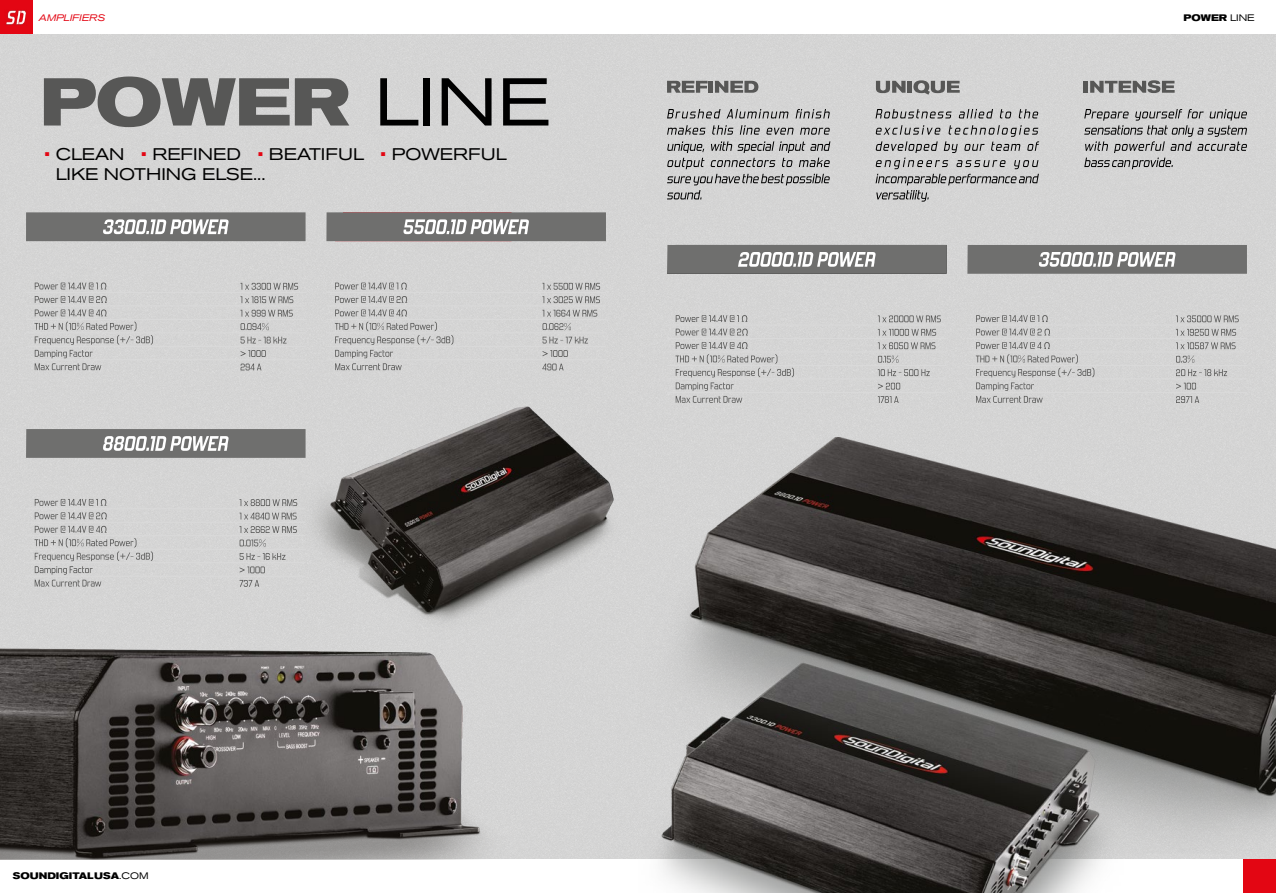
<style>
.page{position:relative;width:1276px;height:893px;background:#fff}
.page>*{position:absolute;margin:0;border:0;box-sizing:border-box;transform-origin:0 0}
.t1{font:700 expanded 66.9px "Akzidenz Grotesk BQ";color:#575756}
.t2{font:expanded 16.8px/20.1px "Akzidenz Grotesk BQ";color:#000}
.t3{font:700 expanded 9.45px "Akzidenz Grotesk BQ";color:#000}
.t4{font:italic expanded 9.45px "Akzidenz Grotesk BQ";color:#e30613}
.s1{font-weight:400}
.s2{font-weight:400;color:#000}
.s3{color:#e30613}
</style>
<div class="page">
<div style="left:0;top:34px;width:1276px;height:825px;background:#d5d5d4"></div>
<div style="left:0;top:0;width:32px;height:34px;background:#e30613"></div>
<img style="left:6px;top:10px;width:20px;height:15px">
<img style="left:0;top:648px;width:509px;height:211px">
<div style="left:26px;top:429px;width:279px;height:29px;background:#6f6f6e"></div>
<svg style="left:103px;top:436px;width:125px;height:15px"></svg>
<img style="left:290px;top:398px;width:348px;height:245px">
<div style="left:26px;top:212px;width:279px;height:29px;background:#6f6f6e"></div>
<svg style="left:34px;top:283px;width:119px;height:87px;background:#c6c6c5"></svg>
<svg style="left:240px;top:283px;width:58px;height:87px;background:#c4c4c4"></svg>
<hr style="left:26px;top:292px;width:279px;height:1px;background:#dadada">
<hr style="left:26px;top:306px;width:279px;height:1px;background:#dadada">
<hr style="left:26px;top:333px;width:279px;height:1px;background:#dadada">
<hr style="left:26px;top:360px;width:279px;height:1px;background:#dadada">
<hr style="left:26px;top:319px;width:279px;height:1px;background:#dadada">
<hr style="left:26px;top:346px;width:279px;height:1px;background:#dadada">
<svg style="left:34px;top:499px;width:119px;height:87px;background:#c6c6c5"></svg>
<svg style="left:239px;top:499px;width:58px;height:88px;background:#c4c3c3"></svg>
<hr style="left:26px;top:508px;width:279px;height:1px;background:#dadada">
<hr style="left:26px;top:522px;width:279px;height:1px;background:#dadada">
<hr style="left:26px;top:549px;width:279px;height:1px;background:#dadada">
<hr style="left:26px;top:576px;width:279px;height:1px;background:#dadada">
<hr style="left:26px;top:535px;width:279px;height:1px;background:#dadada">
<hr style="left:26px;top:562px;width:279px;height:1px;background:#dadada">
<svg style="left:335px;top:283px;width:118px;height:87px;background:#c5c5c5"></svg>
<svg style="left:542px;top:283px;width:58px;height:87px;background:#c4c4c3"></svg>
<hr style="left:326px;top:292px;width:280px;height:1px;background:#dadada">
<hr style="left:326px;top:306px;width:280px;height:1px;background:#dadada">
<hr style="left:326px;top:333px;width:280px;height:1px;background:#dadada">
<hr style="left:326px;top:360px;width:280px;height:1px;background:#dadada">
<hr style="left:326px;top:319px;width:280px;height:1px;background:#dadada">
<hr style="left:326px;top:346px;width:280px;height:1px;background:#dadada">
<div style="left:326px;top:212px;width:280px;height:29px;background:#6f6f6e"></div>
<svg style="left:103px;top:219px;width:125px;height:15px"></svg>
<svg style="left:335px;top:212px;width:194px;height:23px"></svg>
<img style="left:638px;top:438px;width:638px;height:455px">
<svg style="left:675px;top:315px;width:119px;height:88px;background:#c6c6c5"></svg>
<svg style="left:878px;top:315px;width:63px;height:88px;background:#c4c4c4"></svg>
<hr style="left:667px;top:325px;width:279px;height:1px;background:#dadada">
<hr style="left:667px;top:338px;width:279px;height:1px;background:#dadada">
<hr style="left:667px;top:365px;width:279px;height:1px;background:#dadada">
<hr style="left:667px;top:392px;width:279px;height:1px;background:#dadada">
<hr style="left:667px;top:352px;width:279px;height:1px;background:#dadada">
<hr style="left:667px;top:379px;width:279px;height:1px;background:#dadada">
<svg style="left:976px;top:315px;width:118px;height:88px;background:#c5c5c5"></svg>
<svg style="left:1176px;top:315px;width:62px;height:88px;background:#c4c4c4"></svg>
<hr style="left:967px;top:325px;width:280px;height:1px;background:#dadada">
<hr style="left:967px;top:338px;width:280px;height:1px;background:#dadada">
<hr style="left:967px;top:365px;width:280px;height:1px;background:#dadada">
<hr style="left:967px;top:392px;width:280px;height:1px;background:#dadada">
<hr style="left:967px;top:352px;width:280px;height:1px;background:#dadada">
<hr style="left:967px;top:379px;width:280px;height:1px;background:#dadada">
<div style="left:967px;top:245px;width:280px;height:29px;background:#6f6f6e"></div>
<svg style="left:1039px;top:252px;width:136px;height:15px"></svg>
<svg style="left:667px;top:245px;width:279px;height:29px;background:#818180"></svg>
<svg style="left:667px;top:109px;width:163px;height:90px;background:#b6b6b6"></svg>
<svg style="left:875px;top:109px;width:164px;height:93px;background:#b9b8b8"></svg>
<svg style="left:1084px;top:109px;width:163px;height:60px;background:#b4b4b4"></svg>
<svg style="left:667px;top:81px;width:40px;height:12px"></svg>
<div style="left:708px;top:81px;width:5px;height:12px;background:#575756"></div>
<svg style="left:715px;top:81px;width:43px;height:12px"></svg>
<svg style="left:876px;top:81px;width:29px;height:12px"></svg>
<div style="left:907px;top:81px;width:5px;height:12px;background:#575756"></div>
<svg style="left:913px;top:80px;width:46px;height:15px"></svg>
<div style="left:1083px;top:81px;width:5px;height:12px;background:#575756"></div>
<svg style="left:1090px;top:80px;width:84px;height:13px"></svg>
<p class="t4" style="left:39px;top:12px;width:68px">AMPLIFIERS</p>
<p class="t3" style="left:1183px;top:12px;width:73px">POWER <span class="s1">LINE</span></p>
<h1 class="t1" style="left:40px;top:64px;width:512px">POWER <span class="s2">LINE</span></h1>
<p class="t2" style="left:56px;top:144px;width:452px;text-indent:-11px"><span class="s3">•</span> CLEAN <span class="s3">•</span> REFINED <span class="s3">•</span> BEATIFUL <span class="s3">•</span> POWERFUL<br>LIKE NOTHING ELSE...</p>
<p class="t3" style="left:13px;top:871px;width:137px">SOUNDIGITALUSA<span class="s1">.COM</span></p>
</div>
